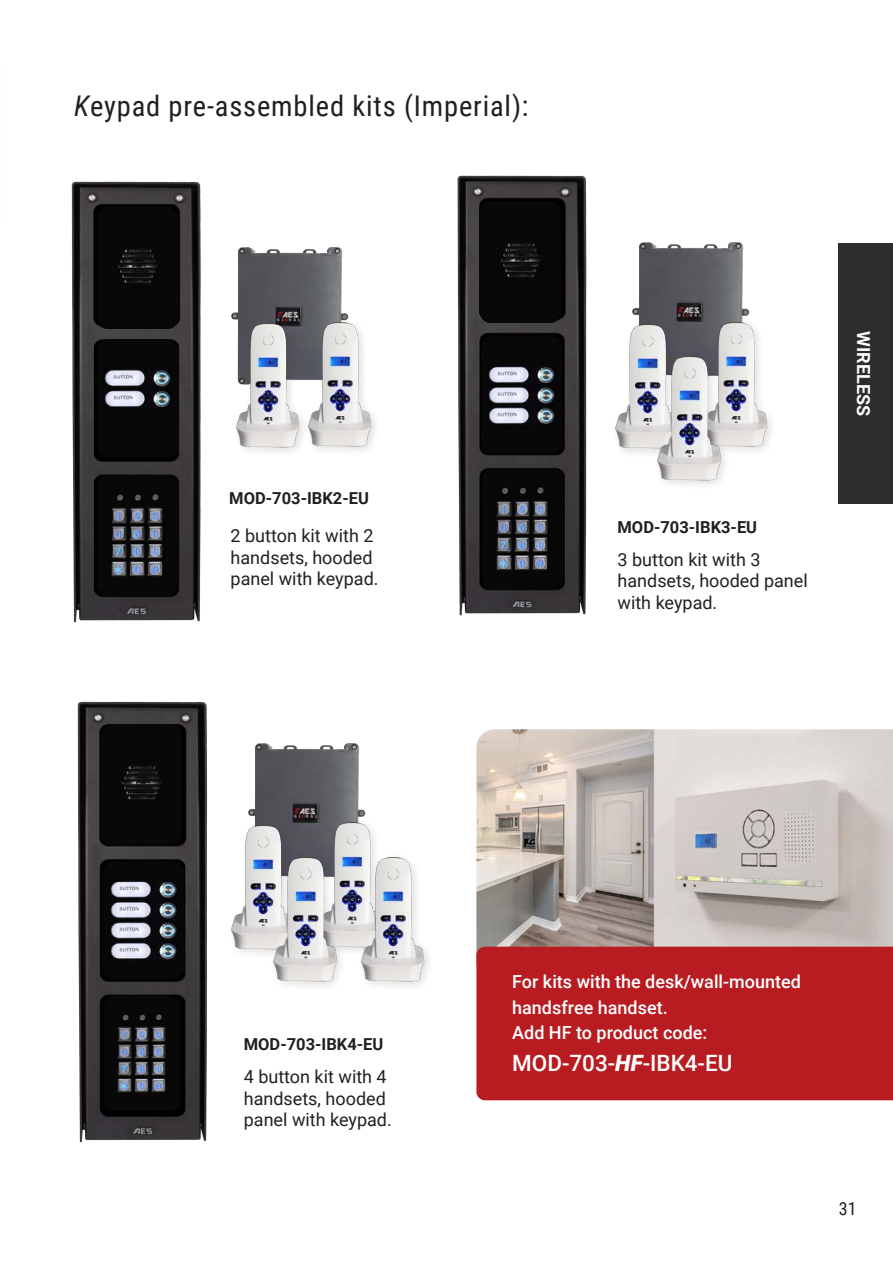
<style>
.page{position:relative;width:893px;height:1263px;background:#fff}
.page>*{position:absolute;margin:0;border:0;box-sizing:border-box;transform-origin:0 0}
.t1{font:28.5px "Roboto Condensed";letter-spacing:.03em;color:#231f20}
.t2{font:500 22.5px "Roboto";color:#fff}
.t3{font:18px/21.6px "Roboto";color:#231f20}
.t4{font:500 18px/25.5px "Roboto";color:#fff}
.t5{font:700 18px "Roboto";color:#fff}
.t6{font:18px "Roboto Condensed";color:#231f20}
.t7{font:700 16.5px "Roboto";color:#231f20}
.s1{font-style:italic}
.s2{font-weight:900;font-style:italic}
</style>
<div class="page">
<img style="left:476px;top:729px;width:417px;height:218px">
<div style="left:839px;top:244px;width:54px;height:260px;background:#2c2d2d"></div>
<img style="left:71px;top:181px;width:130px;height:442px">
<img style="left:457px;top:175px;width:130px;height:441px">
<img style="left:77px;top:701px;width:131px;height:442px">
<img style="left:97px;top:340px;width:80px;height:117px">
<img style="left:482px;top:336px;width:80px;height:118px">
<img style="left:104px;top:861px;width:80px;height:118px">
<img style="left:102px;top:724px;width:80px;height:121px">
<img style="left:481px;top:202px;width:80px;height:120px">
<img style="left:97px;top:208px;width:80px;height:120px">
<img style="left:105px;top:996px;width:74px;height:114px">
<img style="left:483px;top:469px;width:80px;height:120px">
<img style="left:97px;top:475px;width:80px;height:120px">
<img style="left:233px;top:247px;width:110px;height:66px">
<img style="left:231px;top:313px;width:70px;height:139px">
<img style="left:301px;top:312px;width:74px;height:139px">
<img style="left:632px;top:242px;width:118px;height:104px">
<img style="left:697px;top:312px;width:74px;height:139px">
<div style="left:611px;top:319px;width:78px;height:140px;background:#231f20;opacity:.15"></div>
<img style="left:611px;top:314px;width:72px;height:143px">
<div style="left:653px;top:351px;width:78px;height:140px;background:#231f20;opacity:.15"></div>
<img style="left:651px;top:346px;width:74px;height:143px">
<img style="left:248px;top:743px;width:118px;height:104px">
<img style="left:313px;top:813px;width:62px;height:138px">
<div style="left:227px;top:820px;width:77px;height:140px;background:#231f20;opacity:.15"></div>
<img style="left:227px;top:815px;width:72px;height:142px">
<div style="left:269px;top:851px;width:78px;height:141px;background:#231f20;opacity:.15"></div>
<img style="left:267px;top:847px;width:74px;height:142px">
<img style="left:354px;top:847px;width:74px;height:139px">
<div style="left:476px;top:947px;width:417px;height:153px;background:#b81c21"></div>
<p class="t1" style="left:74px;top:86px;width:456px"><span class="s1">K</span>eypad pre-assembled kits (Imperial):</p>
<p class="t7" style="left:229px;top:487px;width:141px">MOD-703-IBK2-EU</p>
<p class="t3" style="left:231px;top:524px;width:149px">2 button kit with 2 handsets, hooded panel with keypad.</p>
<p class="t7" style="left:617px;top:515px;width:141px">MOD-703-IBK3-EU</p>
<p class="t3" style="left:617px;top:548px;width:192px">3 button kit with 3 handsets, hooded panel with keypad.</p>
<p class="t5" style="left:876px;top:331px;width:86px;rotate:90deg">WIRELESS</p>
<p class="t7" style="left:244px;top:1032px;width:141px">MOD-703-IBK4-EU</p>
<p class="t3" style="left:244px;top:1065px;width:149px">4 button kit with 4 handsets, hooded panel with keypad.</p>
<p class="t4" style="left:512px;top:968px;width:290px">For kits with the desk/wall-mounted handsfree handset.</p>
<p class="t4" style="left:512px;top:1019px;width:197px">Add HF to product code:</p>
<p class="t2" style="left:512px;top:1047px;width:222px">MOD-703-<span class="s2">HF</span>-IBK4-EU</p>
<p class="t6" style="left:839px;top:1196px;width:19px">31</p>
</div>
